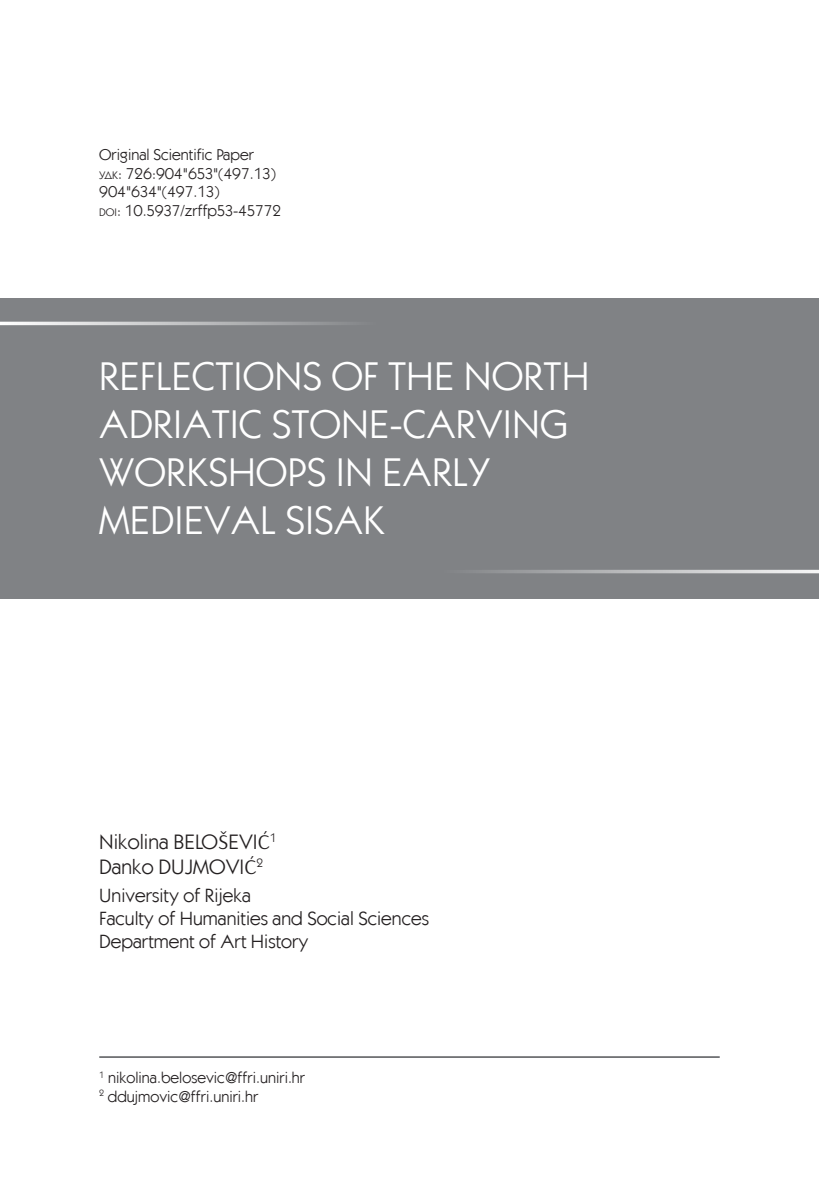
<style>
.page{position:relative;width:819px;height:1191px;background:#fff}
.page>*{position:absolute;margin:0;border:0;box-sizing:border-box;transform-origin:0 0}
.t1{font:40.25px/48.3px "Azbuka 06";color:#fff}
.t2{font:21px/25.2px "Azbuka 06";color:#231f20}
.t3{font:19.25px/23.1px "Azbuka 06";color:#231f20}
.t4{font:15.75px/18.9px "Azbuka 06";color:#231f20}
.s1{font-size:11.03px}
.s2{font-style:inherit}
.s3{font-family:"Arsenal"}
</style>
<div class="page">
<hr style="left:99px;top:1056px;width:620px;height:2px;background:#6c6d70">
<div style="left:0;top:298px;width:819px;height:300px;background:#808285"></div>
<hr style="left:0;top:322px;width:377px;height:3px;background:#fff">
<hr style="left:442px;top:570px;width:377px;height:3px;background:#fff">
<p class="t4" style="left:99px;top:145px;width:183px">Original Scientific Paper<br><span class="s1">удк</span><span class="s2">: 726:904"653"(497.13)<br>904"634"(497.13)<br></span><span class="s1">doi</span>: 10.5937/zrffp53-45772</p>
<h1 class="t1" style="left:99px;top:351px;width:491px">REFLECTIONS OF THE NORTH<br>ADRIATIC STONE-CARVING<br>WORKSHOPS IN EARLY<br>MEDIEVAL SISAK</h1>
<h2 class="t2" style="left:99px;top:828px;width:179px">Nikolina BELO<span class="s3">Š</span>EVI<span class="s3">Ć</span><sup>1<br></sup>Danko DUJMOVI<span class="s3">Ć</span><sup>2</sup></h2>
<p class="t3" style="left:99px;top:883px;width:331px">University of Rijeka<br>Faculty of Humanities and Social Sciences<br>Department of Art History</p>
<p class="t4" style="left:99px;top:1067px;width:207px"><sup>1</sup> nikolina.belosevic@ffri.uniri.hr<br><sup>2</sup> ddujmovic@ffri.uniri.hr</p>
</div>
